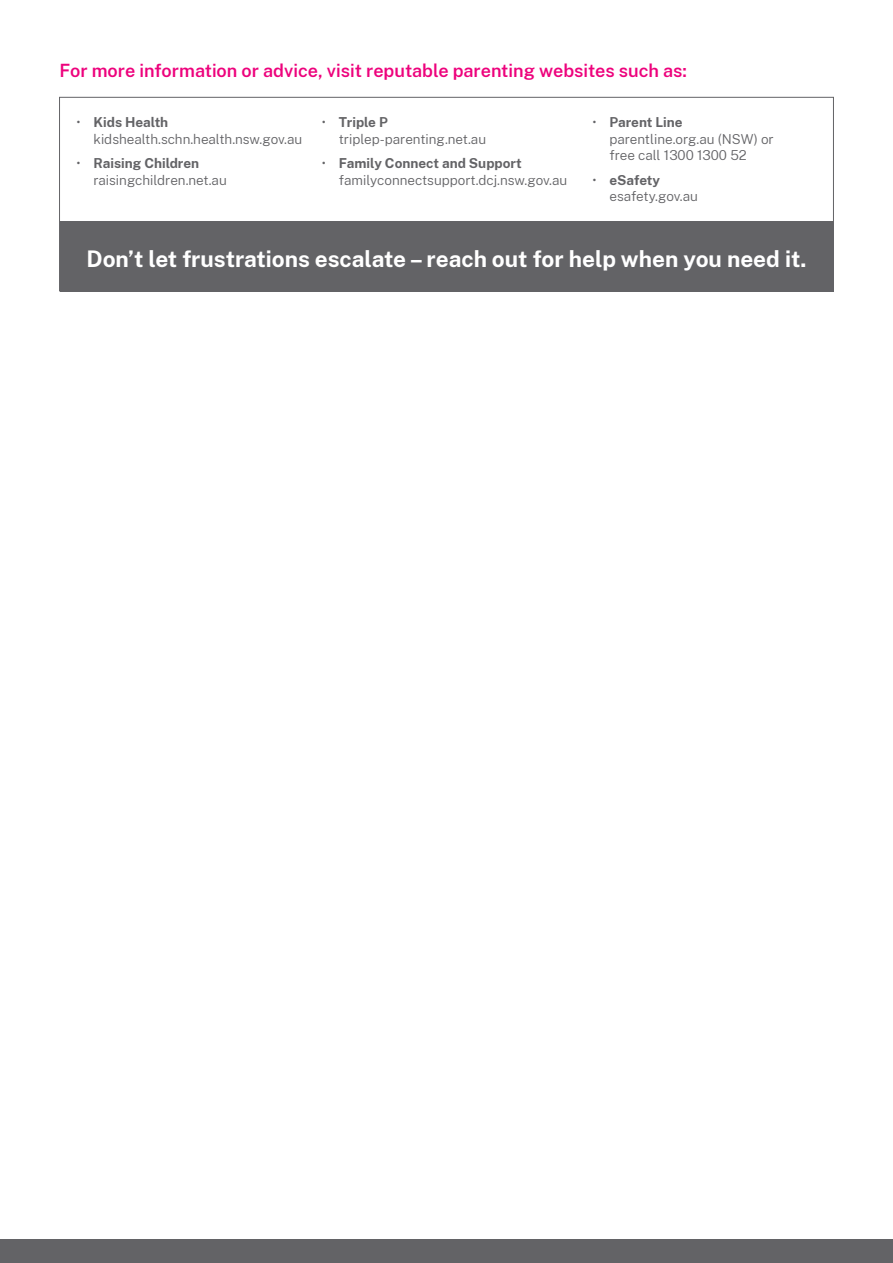
<style>
.page{position:relative;width:893px;height:1263px;background:#fff}
.page>*{position:absolute;margin:0;border:0;box-sizing:border-box;transform-origin:0 0}
.t1{font:700 22.5px "Public Sans";color:#fff}
.t2{font:600 18px "Public Sans";color:#ed027c}
.t3{font:300 13.5px/16.2px "Public Sans";color:#636366}
.s1{font-weight:700}
</style>
<div class="page">
<div style="left:0;top:1239px;width:893px;height:24px;background:#636366"></div>
<div style="left:60px;top:221px;width:773px;height:70px;background:#636366"></div>
<h2 class="t2" style="left:60px;top:57px;width:629px">For more information or advice, visit reputable parenting websites such as:</h2>
<p class="t3" style="left:94px;top:114px;width:210px;text-indent:-17px">• <span class="s1">Kids Health </span>kidshealth.schn.health.nsw.gov.au</p>
<p class="t3" style="left:94px;top:155px;width:135px;text-indent:-17px">• <span class="s1">Raising Children </span>raisingchildren.net.au</p>
<p class="t3" style="left:339px;top:114px;width:149px;text-indent:-17px">• <span class="s1">Triple P </span>triplep-parenting.net.au</p>
<p class="t3" style="left:339px;top:155px;width:230px;text-indent:-17px">• <span class="s1">Family Connect and Support </span>familyconnectsupport.dcj.nsw.gov.au</p>
<p class="t3" style="left:609px;top:114px;width:166px;text-indent:-17px">• <span class="s1">Parent Line </span>parentline.org.au (NSW) or free call 1300 1300 52</p>
<p class="t3" style="left:609px;top:171px;width:90px;text-indent:-17px">• <span class="s1">eSafety </span>esafety.gov.au</p>
<h1 class="t1" style="left:86px;top:242px;width:721px">Don’t let frustrations escalate – reach out for help when you need it.</h1>
</div>
